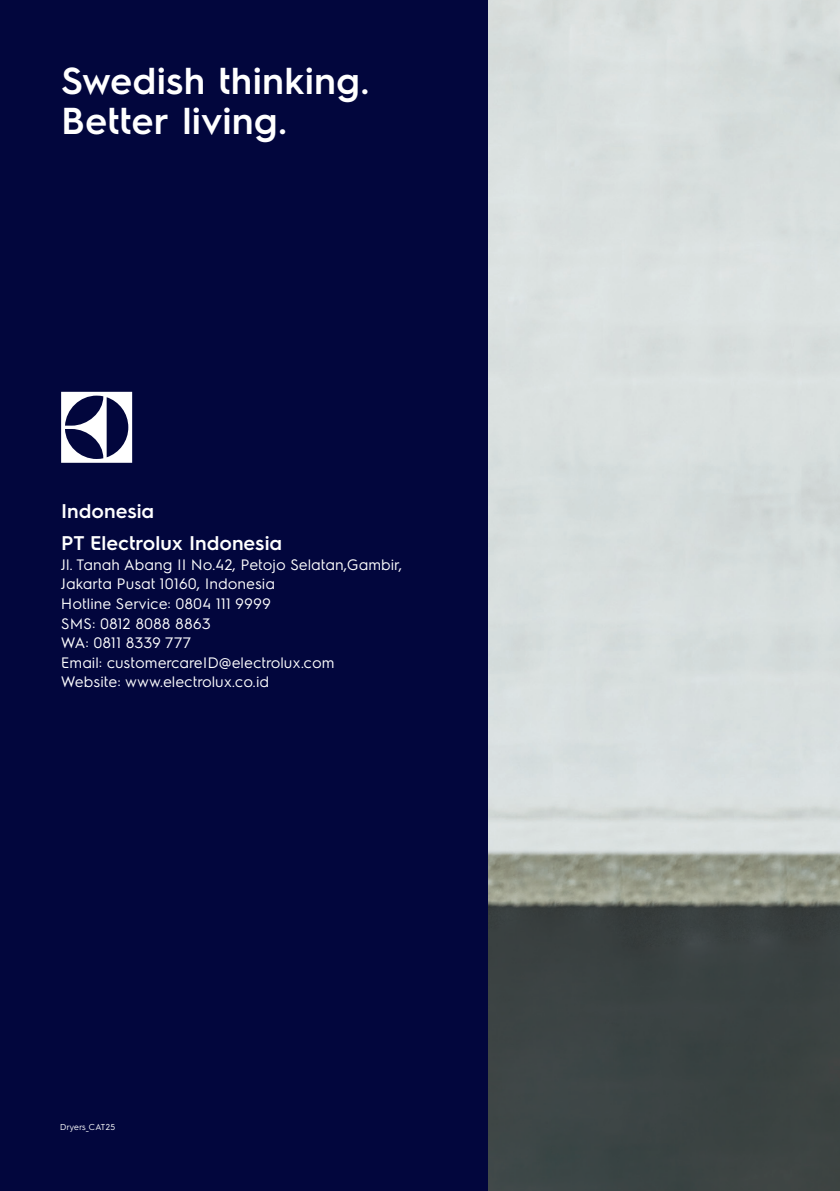
<style>
.page{position:relative;width:840px;height:1191px;background:#fff}
.page>*{position:absolute;margin:0;border:0;box-sizing:border-box;transform-origin:0 0}
.t1{font:600 37.6px/40.2px "Electrolux Sans";letter-spacing:.005em;color:#fff}
.t2{font:600 19.8px "Electrolux Sans";color:#fff}
.t3{font:15.2px "Electrolux Sans";color:#fff}
.t4{font:8.6px "Electrolux Sans";color:#fff}
</style>
<div class="page">
<div style="left:0;top:0;width:837px;height:1191px;background:#02063d"></div>
<svg style="left:61px;top:392px;width:71px;height:71px"></svg>
<img style="left:488px;top:0;width:351px;height:1191px">
<p class="t1" style="left:61px;top:58px;width:309px">Swedish thinking.<br>Better living.</p>
<p class="t2" style="left:61px;top:497px;width:94px">Indonesia</p>
<p class="t2" style="left:61px;top:529px;width:222px">PT Electrolux Indonesia</p>
<p class="t3" style="left:61px;top:553px;width:342px">Jl. Tanah Abang II No.42, Petojo Selatan,Gambir,</p>
<p class="t3" style="left:61px;top:573px;width:216px">Jakarta Pusat 10160, Indonesia</p>
<p class="t3" style="left:61px;top:593px;width:212px">Hotline Service: 0804 111 9999</p>
<p class="t3" style="left:61px;top:612px;width:152px">SMS: 0812 8088 8863</p>
<p class="t3" style="left:61px;top:632px;width:132px">WA: 0811 8339 777</p>
<p class="t3" style="left:61px;top:652px;width:275px">Email: customercareID@electrolux.com</p>
<p class="t3" style="left:61px;top:671px;width:210px">Website: www.electrolux.co.id</p>
<p class="t4" style="left:60px;top:1120px;width:57px">Dryers_CAT25</p>
</div>
